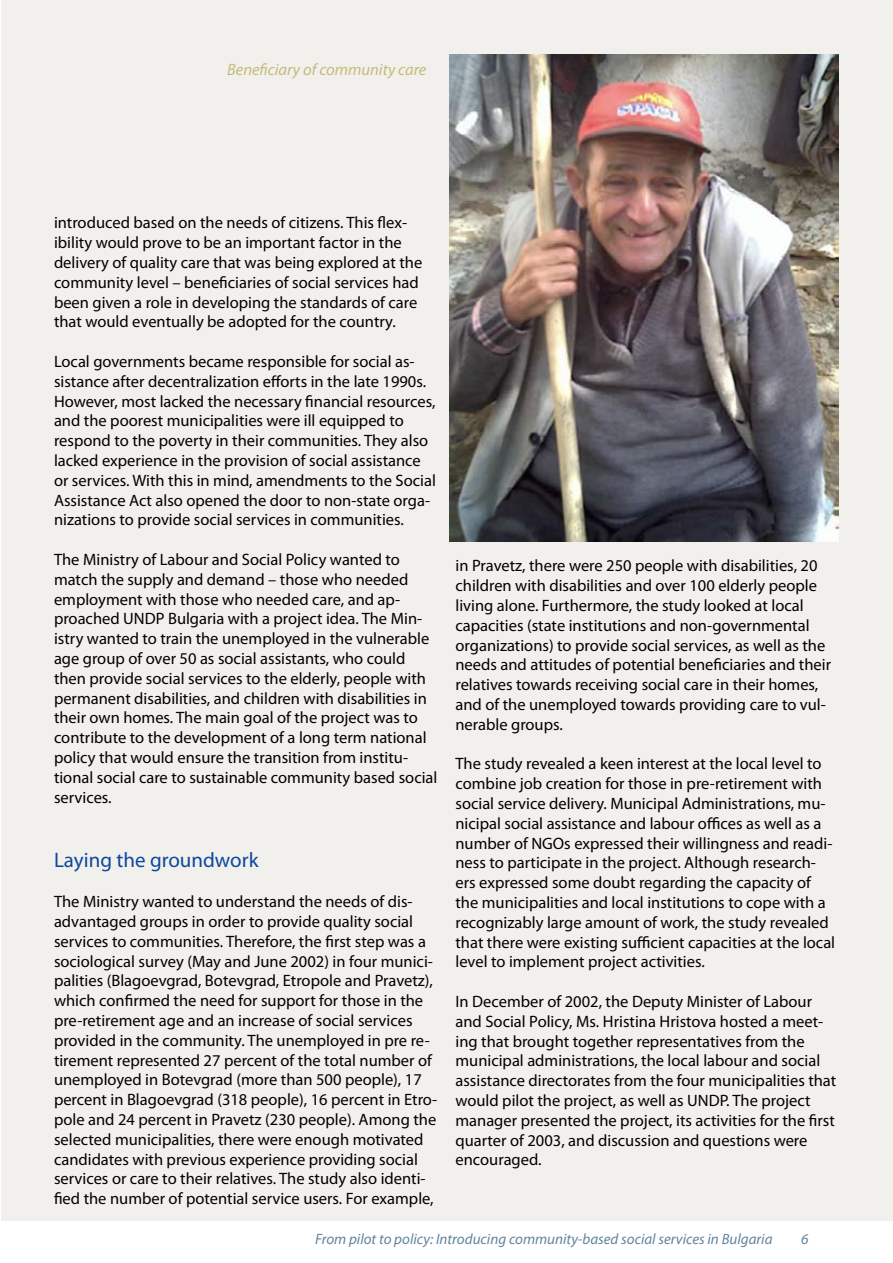
<style>
.page{position:relative;width:893px;height:1263px;background:#fff}
.page>*{position:absolute;margin:0;border:0;box-sizing:border-box;transform-origin:0 0}
.t1{font:21px "Myriad Pro";color:#0c489e}
.t2{font:16.5px/19.8px "Myriad Pro";color:#000}
.t3{font:italic 16.5px "Myriad Pro";color:#c6bb7c}
.t4{font:italic 15px "Myriad Pro";color:#61849e}
</style>
<div class="page">
<div style="left:1px;top:0;width:891px;height:1221px;background:#f2f0ec"></div>
<img style="left:450px;top:54px;width:389px;height:487px">
<p class="t3" style="left:227px;top:60px;width:201px">Beneficiary of community care</p>
<p class="t2" style="left:54px;top:213px;width:370px">introduced based on the needs of citizens. This flex&shy;ibility would prove to be an important factor in the delivery of quality care that was being explored at the community level – beneficiaries of social services had been given a role in developing the standards of care that would eventually be adopted for the country.</p>
<p class="t2" style="left:54px;top:351px;width:383px">Local governments became responsible for social as&shy;sistance after decentralization efforts in the late 1 990s.<br>However, most lacked the necessary financial resources, and the poorest municipalities were ill equipped to respond to the poverty in their communities. They also lacked experience in the provision of social assistance or services. With this in mind, amendments to the Social Assistance Act also opened the door to non-state orga&shy;nizations to provide social services in communities.</p>
<p class="t2" style="left:54px;top:549px;width:385px">The Ministry of Labour and Social Policy wanted to match the supply and demand – those who needed employment with those who needed care, and ap&shy;proached UNDP Bulgaria with a project idea. The Min&shy;istry wanted to train the unemployed in the vulnerable age group of over 50 as social assistants, who could then provide social services to the elderly, people with permanent disabilities, and children with disabilities in their own homes. The main goal of the project was to contribute to the development of a long term national policy that would ensure the transition from institu&shy;tional social care to sustainable community based social services.</p>
<p class="t1" style="left:54px;top:847px;width:206px">Laying the groundwork</p>
<p class="t2" style="left:54px;top:891px;width:385px">The Ministry wanted to understand the needs of dis&shy;advantaged groups in order to provide quality social services to communities. Therefore, the first step was a sociological survey (May and June 2002) in four munici&shy;palities (Blagoevgrad, Botevgrad, Etropole and Pravetz), which confirmed the need for support for those in the pre-retirement age and an increase of social services provided in the community. The unemployed in pre re&shy;tirement represented 27 percent of the total number of unemployed in Botevgrad (more than 500 people), 1 7 percent in Blagoevgrad (31 8 people), 1 6 percent in Etro&shy;pole and 24 percent in Pravetz (230 people). Among the selected municipalities, there were enough motivated candidates with previous experience providing social services or care to their relatives. The study also identi&shy;fied the number of potential service users. For example,</p>
<p class="t2" style="left:455px;top:556px;width:377px">in Pravetz, there were 250 people with disabilities, 20 children with disabilities and over 1 00 elderly people living alone. Furthermore, the study looked at local capacities (state institutions and non-governmental organizations) to provide social services, as well as the needs and attitudes of potential beneficiaries and their relatives towards receiving social care in their homes, and of the unemployed towards providing care to vul&shy;nerable groups.</p>
<p class="t2" style="left:455px;top:754px;width:381px">The study revealed a keen interest at the local level to combine job creation for those in pre-retirement with social service delivery. Municipal Administrations, mu&shy;nicipal social assistance and labour offices as well as a number of NGOs expressed their willingness and readi&shy;ness to participate in the project. Although research&shy;ers expressed some doubt regarding the capacity of the municipalities and local institutions to cope with a recognizably large amount of work, the study revealed that there were existing sufficient capacities at the local level to implement project activities.</p>
<p class="t2" style="left:455px;top:991px;width:382px">In December of 2002, the Deputy Minister of Labour and Social Policy, Ms. Hristina Hristova hosted a meet&shy;ing that brought together representatives from the municipal administrations, the local labour and social assistance directorates from the four municipalities that would pilot the project, as well as UNDP. The project manager presented the project, its activities for the first quarter of 2003, and discussion and questions were encouraged.</p>
<p class="t4" style="left:315px;top:1229px;width:459px">From pilot to policy: Introducing community-based social services in Bulgaria</p>
</div>
